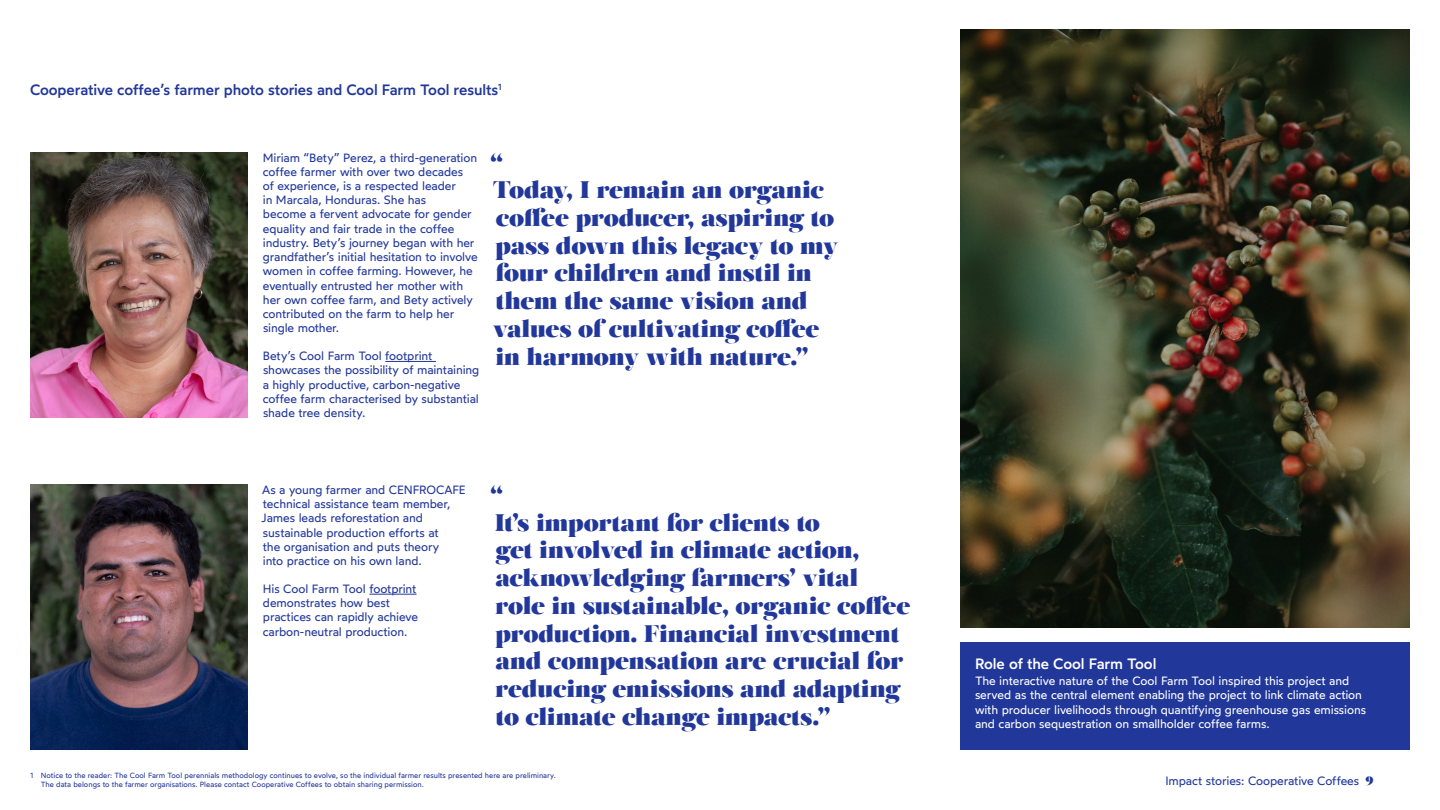
<style>
.page{position:relative;width:1440px;height:810px;background:#fff}
.page>*{position:absolute;margin:0;border:0;box-sizing:border-box;transform-origin:0 0}
.t1{font:24px/27.8px "Salome";letter-spacing:-.015em;color:#21379a}
.t2{font:500 15px "Wotfard";letter-spacing:-.005em;color:#21379a}
.t3{font:500 15px "Wotfard";letter-spacing:-.005em;color:#fff}
.t4{font:12px/14.2px "Wotfard";letter-spacing:-.01em;color:#21379a}
.t5{font:12px/14.2px "Wotfard";letter-spacing:-.01em;color:#fff}
.t6{font:7.5px/9px "Wotfard";color:#21379a}
.s1{font-family:"Salome"}
</style>
<div class="page">
<img style="left:30px;top:153px;width:218px;height:265px">
<img style="left:30px;top:485px;width:218px;height:265px">
<hr style="left:385px;top:361px;width:51px;height:1px;background:#21379a">
<hr style="left:369px;top:594px;width:48px;height:1px;background:#21379a">
<div style="left:960px;top:643px;width:450px;height:107px;background:#21379a"></div>
<img style="left:960px;top:30px;width:450px;height:597px">
<p class="t2" style="left:30px;top:80px;width:473px">Cooperative coffee’s farmer photo stories and Cool Farm Tool results<sup>1</sup></p>
<p class="t4" style="left:263px;top:150px;width:216px">Miriam “Bety” Perez, a third-generation coffee farmer with over two decades<br>of experience, is a respected leader<br>in Marcala, Honduras. She has<br>become a fervent advocate for gender equality and fair trade in the coffee industry. Bety’s journey began with her grandfather’s initial hesitation to involve women in coffee farming. However, he eventually entrusted her mother with her own coffee farm, and Bety actively contributed on the farm to help her single mother.</p>
<p class="t4" style="left:263px;top:349px;width:218px">Bety’s Cool Farm Tool footprint showcases the possibility of maintaining a highly productive, carbon-negative coffee farm characterised by substantial shade tree density.</p>
<h1 class="t1" style="left:490px;top:148px;width:350px">“<br>Today, I remain an organic coffee producer, aspiring to pass down this legacy to my four children and instil in them the same vision and values of cultivating coffee in harmony with nature.”</h1>
<p class="t4" style="left:261px;top:482px;width:206px">As a young farmer and CENFROCAFE technical assistance team member,<br>James leads reforestation and sustainable production efforts at<br>the organisation and puts theory<br>into practice on his own land.</p>
<p class="t4" style="left:263px;top:581px;width:157px">His Cool Farm Tool footprint demonstrates how best practices can rapidly achieve carbon-neutral production.</p>
<p class="t1" style="left:490px;top:481px;width:422px">“<br>It’s important for clients to<br>get involved in climate action, acknowledging farmers’ vital<br>role in sustainable, organic coffee production. Financial investment and compensation are crucial for reducing emissions and adapting to climate change impacts.”</p>
<p class="t6" style="left:41px;top:771px;width:517px;text-indent:-11px">1 Notice to the reader: The Cool Farm Tool perennials methodology continues to evolve, so the individual farmer results presented here are preliminary.<br>The data belongs to the farmer organisations. Please contact Cooperative Coffees to obtain sharing permission.</p>
<p class="t3" style="left:975px;top:654px;width:183px">Role of the Cool Farm Tool</p>
<p class="t5" style="left:975px;top:674px;width:393px">The interactive nature of the Cool Farm Tool inspired this project and served as the central element enabling the project to link climate action with producer livelihoods through quantifying greenhouse gas emissions and carbon sequestration on smallholder coffee farms.</p>
<p class="t4" style="left:1165px;top:773px;width:210px">Impact stories: Cooperative Coffees <span class="s1">9</span></p>
</div>
